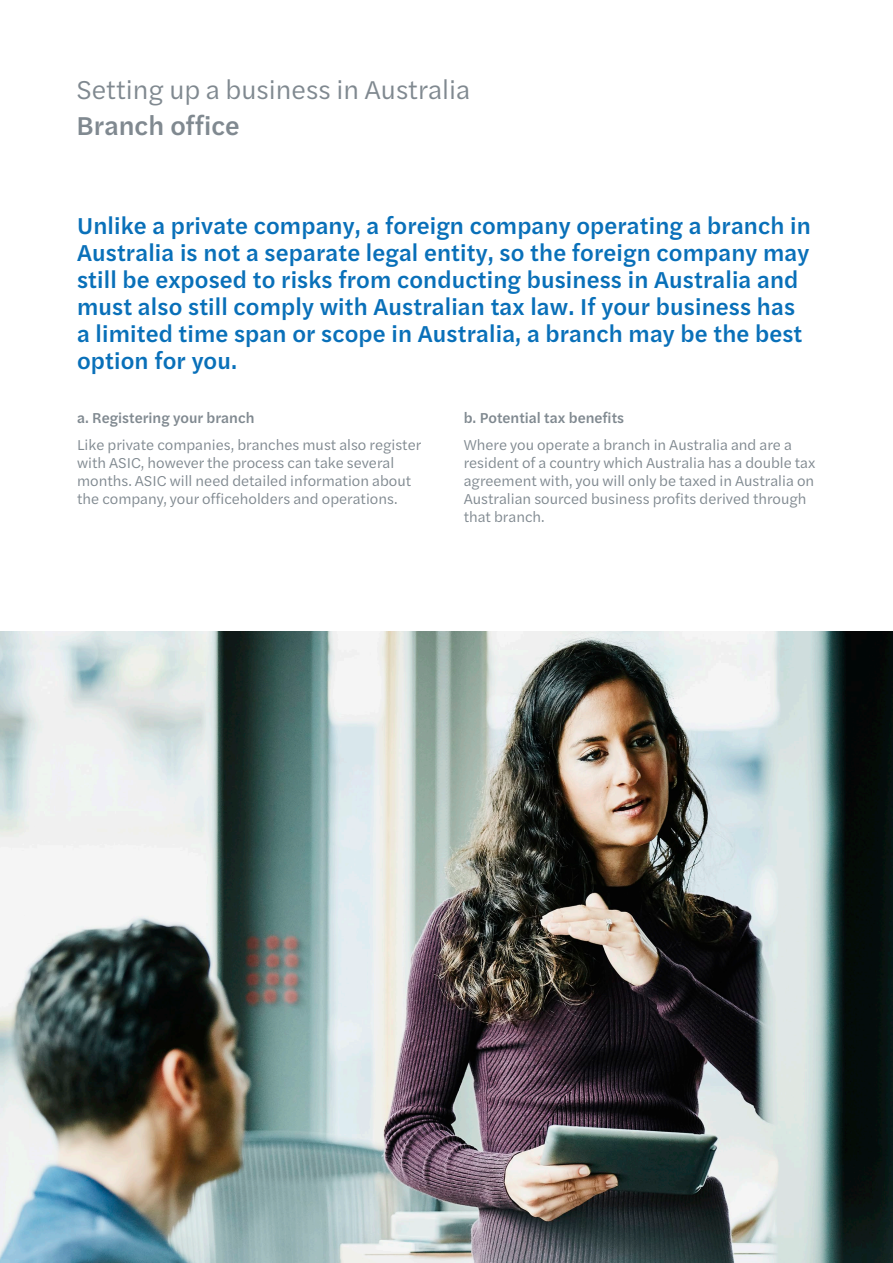
<style>
.page{position:relative;width:893px;height:1263px;background:#fff}
.page>*{position:absolute;margin:0;border:0;box-sizing:border-box;transform-origin:0 0}
.Page_title{font:27px "Halyard Text";color:#808990}
.Page_subtitle{font:500 27px "Halyard Text";color:#808990}
.Page_introduction{font:500 24px/27px "Halyard Text";letter-spacing:.005em;color:#0970b9}
.Body_text{font:15px/18px "Halyard Text";color:#808990}
.Body_text-2{font:500 15px "Halyard Text";color:#808990}
</style>
<div class="page">
<img style="left:0;top:631px;width:893px;height:632px">
<p class="Page_title" style="left:77px;top:70px;width:395px">Setting up a business in Australia</p>
<p class="Page_subtitle" style="left:77px;top:106px;width:165px">Branch office</p>
<p class="Page_introduction" style="left:77px;top:211px;width:735px">Unlike a private company, a foreign company operating a branch in Australia is not a separate legal entity, so the foreign company may still be exposed to risks from conducting business in Australia and must also still comply with Australian tax law. If your business has a limited time span or scope in Australia, a branch may be the best option for you.</p>
<p class="Body_text-2" style="left:77px;top:407px;width:179px">a. Registering your branch</p>
<p class="Body_text" style="left:77px;top:435px;width:346px">Like private companies, branches must also register with ASIC, however the process can take several months. ASIC will need detailed information about the company, your officeholders and operations.</p>
<p class="Body_text-2" style="left:464px;top:407px;width:162px">b. Potential tax benefits</p>
<p class="Body_text" style="left:464px;top:435px;width:353px">Where you operate a branch in Australia and are a resident of a country which Australia has a double tax agreement with, you will only be taxed in Australia on Australian sourced business profits derived through that branch.</p>
</div>
